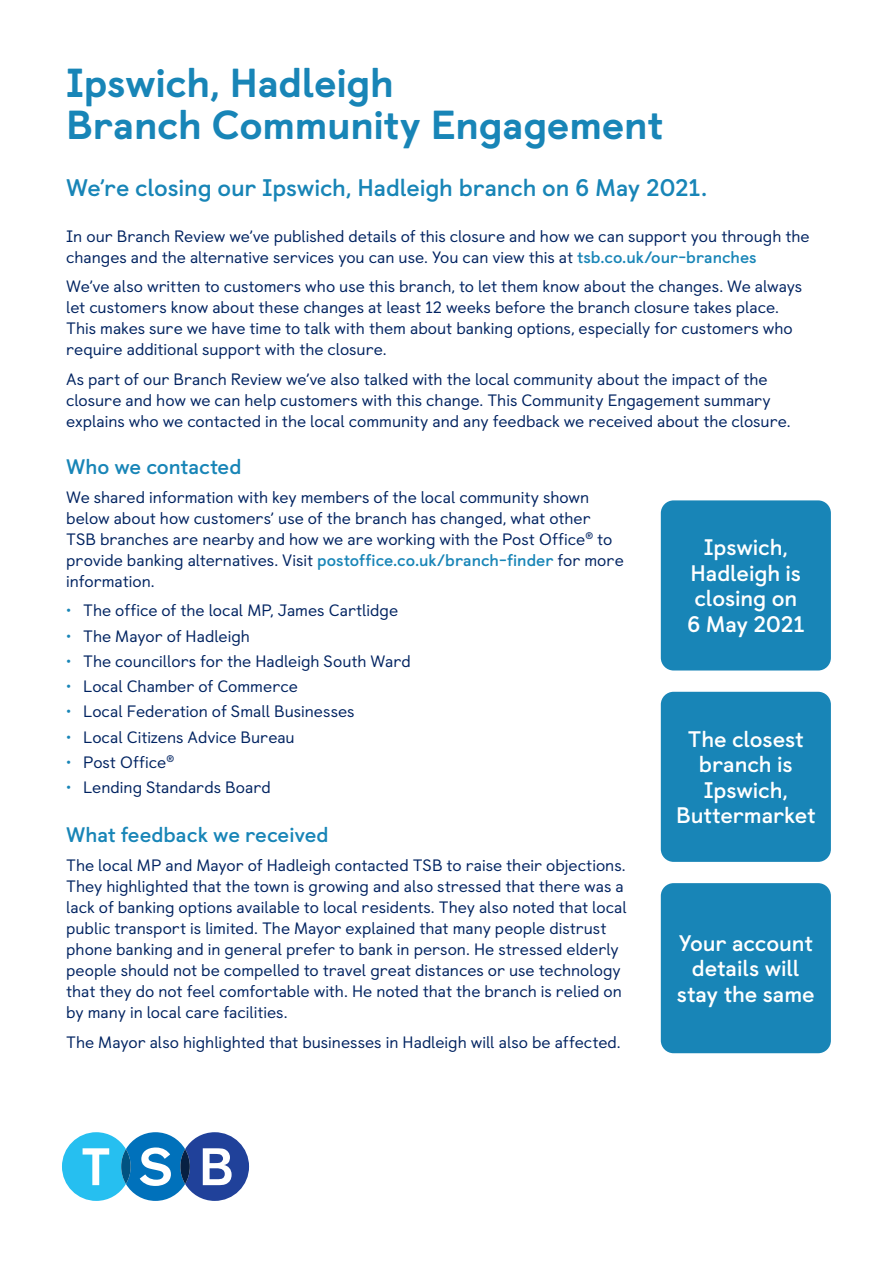
<style>
.page{position:relative;width:893px;height:1263px;background:#fff}
.page>*{position:absolute;margin:0;border:0;box-sizing:border-box;transform-origin:0 0}
.Page_Headline{font:800 40.5px/42px "TSB Castledown";letter-spacing:-.01em;color:#1885b7}
.X-Head{font:700 24px "TSB Castledown";letter-spacing:-.005em;color:#1885b7}
.PullOut_Header_15_17{font:700 22.5px/25.5px "TSB Castledown";letter-spacing:-.005em;color:#fff;text-align:center}
.Sub_Head_Bold_14_14{font:700 21px "TSB Castledown";color:#1885b7}
.Body_Copy_11_14{font:16.5px/21px "TSB Castledown";color:#002361}
.s1{font-weight:700;color:#1885b7}
.s2{color:#1885b7}
</style>
<div class="page">
<div style="left:661px;top:500px;width:170px;height:170px;background:#1885b7;border-radius:13px"></div>
<div style="left:661px;top:692px;width:170px;height:170px;background:#1885b7;border-radius:13px"></div>
<div style="left:661px;top:883px;width:170px;height:170px;background:#1885b7;border-radius:13px"></div>
<svg style="left:62px;top:1132px;width:187px;height:69px"></svg>
<p class="Page_Headline" style="left:66px;top:63px;width:598px">Ipswich, Hadleigh<br>Branch Community Engagement</p>
<p class="X-Head" style="left:66px;top:173px;width:642px">We’re closing our Ipswich, Hadleigh branch on 6 May 2021.</p>
<p class="Body_Copy_11_14" style="left:66px;top:226px;width:745px">In our Branch Review we’ve published details of this closure and how we can support you through the changes and the alternative services you can use. You can view this at <span class="s1">tsb.co.uk/our-branches</span></p>
<p class="Body_Copy_11_14" style="left:66px;top:276px;width:737px">We’ve also written to customers who use this branch, to let them know about the changes. We always let customers know about these changes at least 12 weeks before the branch closure takes place.<br>This makes sure we have time to talk with them about banking options, especially for customers who require additional support with the closure.</p>
<p class="Body_Copy_11_14" style="left:66px;top:369px;width:726px">As part of our Branch Review we’ve also talked with the local community about the impact of the closure and how we can help customers with this change. This Community Engagement summary explains who we contacted in the local community and any feedback we received about the closure.</p>
<p class="Sub_Head_Bold_14_14" style="left:66px;top:454px;width:177px">Who we contacted</p>
<p class="Body_Copy_11_14" style="left:66px;top:487px;width:559px">We shared information with key members of the local community shown below about how customers’ use of the branch has changed, what other TSB branches are nearby and how we are working with the Post Office<sup>®</sup> to provide banking alternatives. Visit <span class="s1">postoffice.co.uk/branch-finder</span> for more information.</p>
<p class="Body_Copy_11_14" style="left:66px;top:600px;width:333px"><span class="s2">•</span> The office of the local MP, James Cartlidge</p>
<p class="Body_Copy_11_14" style="left:66px;top:625px;width:185px"><span class="s2">•</span> The Mayor of Hadleigh</p>
<p class="Body_Copy_11_14" style="left:66px;top:651px;width:346px"><span class="s2">•</span> The councillors for the Hadleigh South Ward</p>
<p class="Body_Copy_11_14" style="left:66px;top:676px;width:233px"><span class="s2">•</span> Local Chamber of Commerce</p>
<p class="Body_Copy_11_14" style="left:66px;top:701px;width:290px"><span class="s2">•</span> Local Federation of Small Businesses</p>
<p class="Body_Copy_11_14" style="left:66px;top:726px;width:230px"><span class="s2">•</span> Local Citizens Advice Bureau</p>
<p class="Body_Copy_11_14" style="left:66px;top:752px;width:109px"><span class="s2">•</span> Post Office<sup>®</sup></p>
<p class="Body_Copy_11_14" style="left:66px;top:777px;width:206px"><span class="s2">•</span> Lending Standards Board</p>
<p class="Sub_Head_Bold_14_14" style="left:66px;top:822px;width:264px">What feedback we received</p>
<p class="Body_Copy_11_14" style="left:66px;top:855px;width:562px">The local MP and Mayor of Hadleigh contacted TSB to raise their objections.<br>They highlighted that the town is growing and also stressed that there was a lack of banking options available to local residents. They also noted that local public transport is limited. The Mayor explained that many people distrust phone banking and in general prefer to bank in person. He stressed elderly people should not be compelled to travel great distances or use technology that they do not feel comfortable with. He noted that the branch is relied on by many in local care facilities.</p>
<p class="Body_Copy_11_14" style="left:66px;top:1031px;width:556px">The Mayor also highlighted that businesses in Hadleigh will also be affected.</p>
<p class="PullOut_Header_15_17" style="left:687px;top:535px;width:119px">Ipswich,<br>Hadleigh is closing on<br>6 May 2021</p>
<p class="PullOut_Header_15_17" style="left:676px;top:726px;width:141px">The closest branch is<br>Ipswich,<br>Buttermarket</p>
<p class="PullOut_Header_15_17" style="left:677px;top:930px;width:139px">Your account details will stay the same</p>
</div>
